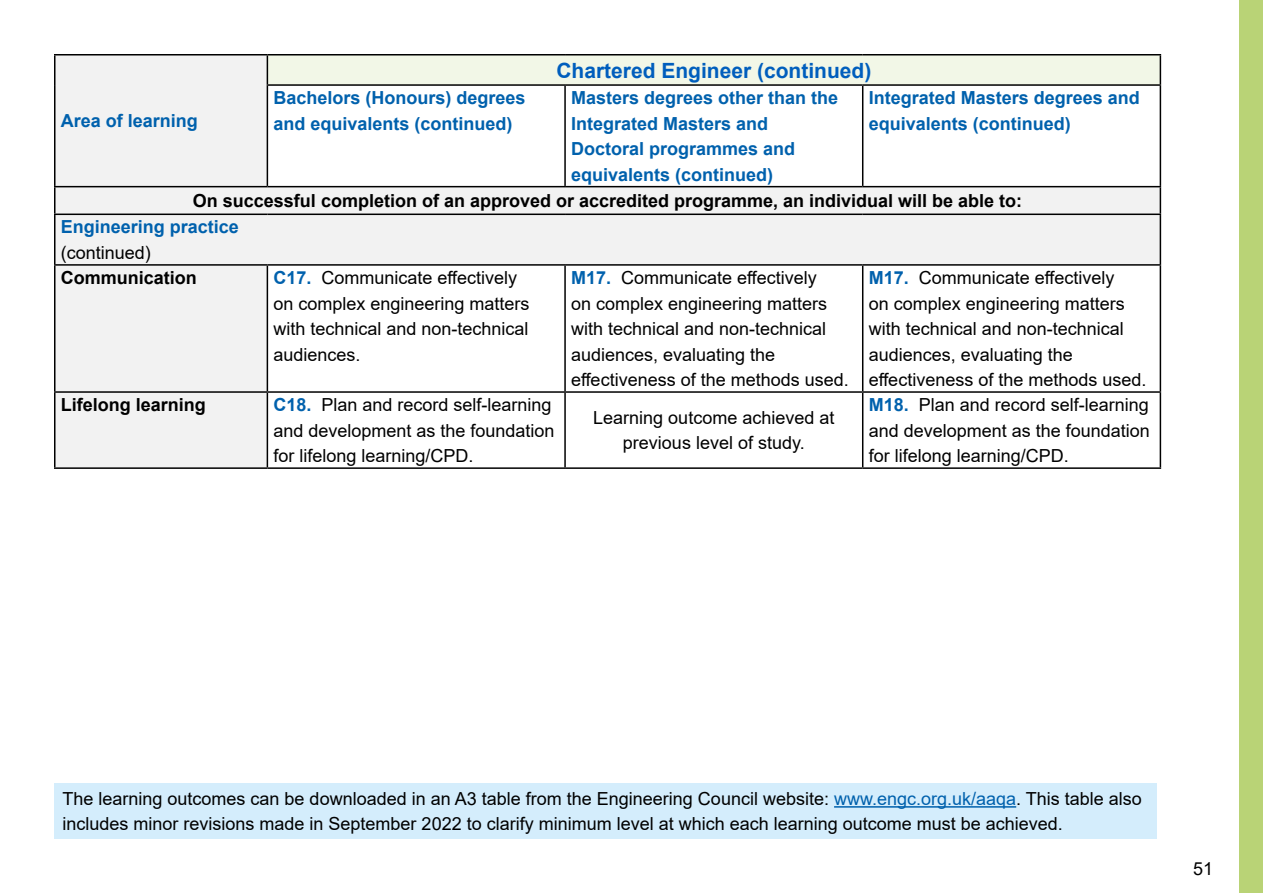
<style>
.page{position:relative;width:1263px;height:893px;background:#fff}
.page>*{position:absolute;margin:0;border:0;box-sizing:border-box;transform-origin:0 0}
.t1{font:700 21px "Arial";color:#005ebd}
.t2{font:18px/25.5px "Arial";color:#000}
.t3{font:700 18px/25.5px "Arial";color:#0061ad}
.t4{font:700 18px "Arial";color:#000}
.s1{font-weight:700;color:#0061ad}
.s2{color:#0061ad}
</style>
<div class="page">
<div style="left:1239px;top:0;width:24px;height:893px;background:#b9d376"></div>
<svg style="left:56px;top:56px;width:1104px;height:411px"></svg>
<div style="left:267px;top:55px;width:893px;height:30px;background:#f2f7e7"></div>
<hr style="left:54px;top:54px;width:213px;height:2px;background:#000">
<hr style="left:54px;top:56px;width:2px;height:29px;background:#000">
<hr style="left:267px;top:54px;width:298px;height:2px;background:#000">
<svg style="left:267px;top:56px;width:1px;height:28px"></svg>
<hr style="left:565px;top:54px;width:298px;height:2px;background:#000">
<hr style="left:863px;top:54px;width:298px;height:2px;background:#000">
<svg style="left:1160px;top:56px;width:1px;height:28px"></svg>
<hr style="left:54px;top:85px;width:2px;height:101px;background:#000">
<hr style="left:267px;top:84px;width:298px;height:2px;background:#000">
<hr style="left:267px;top:86px;width:1px;height:100px;background:#000">
<hr style="left:565px;top:84px;width:298px;height:2px;background:#000">
<hr style="left:564px;top:86px;width:2px;height:100px;background:#000">
<hr style="left:863px;top:84px;width:298px;height:2px;background:#000">
<hr style="left:862px;top:86px;width:1px;height:100px;background:#000">
<hr style="left:1160px;top:86px;width:1px;height:100px;background:#000">
<hr style="left:54px;top:186px;width:213px;height:1px;background:#000">
<hr style="left:54px;top:187px;width:2px;height:27px;background:#000">
<hr style="left:267px;top:186px;width:298px;height:1px;background:#000">
<hr style="left:565px;top:186px;width:298px;height:1px;background:#000">
<hr style="left:863px;top:186px;width:298px;height:1px;background:#000">
<svg style="left:1160px;top:187px;width:1px;height:27px"></svg>
<hr style="left:54px;top:214px;width:213px;height:1px;background:#000">
<hr style="left:54px;top:215px;width:2px;height:49px;background:#000">
<hr style="left:267px;top:214px;width:298px;height:1px;background:#000">
<hr style="left:565px;top:214px;width:298px;height:1px;background:#000">
<hr style="left:863px;top:214px;width:298px;height:1px;background:#000">
<hr style="left:1160px;top:215px;width:1px;height:49px;background:#000">
<hr style="left:54px;top:264px;width:213px;height:2px;background:#000">
<hr style="left:54px;top:266px;width:2px;height:125px;background:#000">
<hr style="left:267px;top:264px;width:298px;height:2px;background:#000">
<hr style="left:267px;top:266px;width:1px;height:125px;background:#000">
<hr style="left:565px;top:264px;width:298px;height:2px;background:#000">
<hr style="left:564px;top:266px;width:2px;height:125px;background:#000">
<hr style="left:863px;top:264px;width:298px;height:2px;background:#000">
<hr style="left:862px;top:266px;width:1px;height:125px;background:#000">
<hr style="left:1160px;top:266px;width:1px;height:125px;background:#000">
<hr style="left:54px;top:391px;width:213px;height:2px;background:#000">
<hr style="left:54px;top:393px;width:2px;height:74px;background:#000">
<hr style="left:267px;top:391px;width:298px;height:2px;background:#000">
<hr style="left:267px;top:393px;width:1px;height:74px;background:#000">
<hr style="left:565px;top:391px;width:298px;height:2px;background:#000">
<hr style="left:564px;top:393px;width:2px;height:74px;background:#000">
<hr style="left:863px;top:391px;width:298px;height:2px;background:#000">
<hr style="left:862px;top:393px;width:1px;height:74px;background:#000">
<hr style="left:1160px;top:393px;width:1px;height:74px;background:#000">
<hr style="left:54px;top:467px;width:213px;height:2px;background:#000">
<hr style="left:267px;top:467px;width:298px;height:2px;background:#000">
<hr style="left:565px;top:467px;width:298px;height:2px;background:#000">
<hr style="left:863px;top:467px;width:298px;height:2px;background:#000">
<div style="left:54px;top:783px;width:1103px;height:56px;background:#d4edfc"></div>
<hr style="left:834px;top:806px;width:182px;height:2px;background:#0061ad">
<p class="t1" style="left:556px;top:55px;width:317px">Chartered Engineer (continued)</p>
<p class="t3" style="left:273px;top:85px;width:254px">Bachelors (Honours) degrees and equivalents (continued)</p>
<p class="t3" style="left:571px;top:85px;width:269px">Masters degrees other than the<br>Integrated Masters and<br>Doctoral programmes and equivalents (continued)</p>
<p class="t3" style="left:869px;top:85px;width:273px">Integrated Masters degrees and equivalents (continued)</p>
<p class="t4" style="left:193px;top:188px;width:831px">On successful completion of an approved or accredited programme, an individual will be able to:</p>
<p class="t3" style="left:61px;top:215px;width:180px">Engineering practice</p>
<p class="t2" style="left:61px;top:240px;width:92px">(continued)</p>
<p class="t4" style="left:61px;top:265px;width:138px">Communication</p>
<p class="t2" style="left:273px;top:265px;width:258px"><span class="s1">C17.</span> Communicate effectively on complex engineering matters with technical and non-technical audiences.</p>
<p class="t2" style="left:571px;top:265px;width:279px"><span class="s1">M17.</span> Communicate effectively<br>on complex engineering matters with technical and non-technical audiences, evaluating the effectiveness of the methods used.</p>
<p class="t2" style="left:869px;top:265px;width:279px"><span class="s1">M17.</span> Communicate effectively<br>on complex engineering matters with technical and non-technical audiences, evaluating the effectiveness of the methods used.</p>
<p class="t4" style="left:61px;top:392px;width:147px">Lifelong learning</p>
<p class="t2" style="left:273px;top:392px;width:283px"><span class="s1">C18.</span> Plan and record self-learning and development as the foundation for lifelong learning/CPD.</p>
<p class="t3" style="left:61px;top:108px;width:139px">Area of learning</p>
<p class="t2" style="left:869px;top:392px;width:283px;text-align:justify"><span class="s1">M18.</span> Plan and record self-learning and development as the foundation for lifelong learning/CPD.</p>
<p class="t2" style="left:593px;top:405px;width:243px;text-align:center">Learning outcome achieved at previous level of study.</p>
<p class="t2" style="left:62px;top:786px;width:1081px">The learning outcomes can be downloaded in an A3 table from the Engineering Council website: <span class="s2">www.engc.org.uk/aaqa</span>. This table also includes minor revisions made in September 2022 to clarify minimum level at which each learning outcome must be achieved.</p>
<p class="t2" style="left:1193px;top:855px;width:22px">51</p>
</div>
